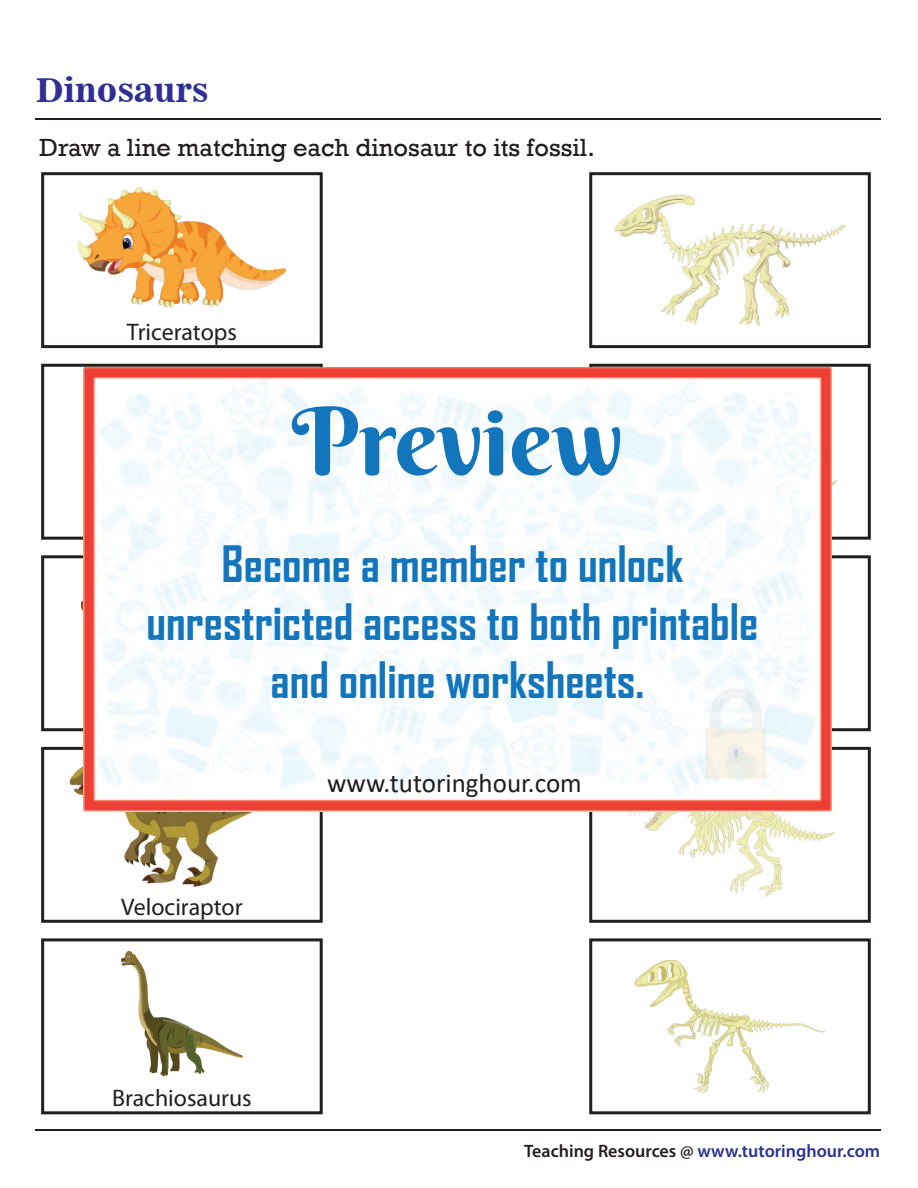
<style>
.page{position:relative;width:918px;height:1188px;background:#fff}
.page>*{position:absolute;margin:0;border:0;box-sizing:border-box;transform-origin:0 0}
.t1{font:94.05px "Berkshire Swash";color:#1375bc}
.t2{font:700 48px/57.6px "Agency FB";color:#1375bc;text-align:center}
.t3{font:33px "News 701 BT Bold A";color:#2e3092}
.t4{font:27px "Calibri";color:#211e1e}
.t5{font:25.5px "Rockwell";color:#231f20}
.t6{font:24px "Myriad Pro";color:#231f20}
.t7{font:600 18px "Myriad Pro";color:#2e3092}
.s1{color:#231f20}
</style>
<div class="page">
<svg style="left:41px;top:172px;width:282px;height:176px"></svg>
<svg style="left:41px;top:747px;width:282px;height:176px"></svg>
<svg style="left:589px;top:364px;width:282px;height:176px"></svg>
<img style="left:831px;top:387px;width:6px;height:130px">
<svg style="left:831px;top:555px;width:40px;height:176px"></svg>
<svg style="left:41px;top:938px;width:282px;height:176px"></svg>
<img style="left:121px;top:951px;width:122px;height:125px">
<svg style="left:41px;top:555px;width:43px;height:176px"></svg>
<svg style="left:589px;top:172px;width:282px;height:176px"></svg>
<img style="left:615px;top:195px;width:230px;height:131px">
<svg style="left:589px;top:938px;width:282px;height:176px"></svg>
<img style="left:635px;top:960px;width:190px;height:133px">
<svg style="left:589px;top:747px;width:282px;height:176px"></svg>
<img style="left:626px;top:772px;width:208px;height:125px">
<svg style="left:41px;top:364px;width:282px;height:176px"></svg>
<hr style="left:35px;top:119px;width:845px;height:1px;background:#231f20">
<hr style="left:35px;top:1130px;width:845px;height:1px;background:#231f20">
<img style="left:84px;top:368px;width:747px;height:443px">
<p class="t3" style="left:36px;top:76px;width:174px">Dinosaurs</p>
<p class="t5" style="left:39px;top:138px;width:557px">Draw a line matching each dinosaur to its fossil.</p>
<p class="t6" style="left:127px;top:323px;width:112px">Triceratops</p>
<h1 class="t1" style="left:292px;top:387px;width:333px">Preview</h1>
<p class="t2" style="left:147px;top:539px;width:613px">Become a member to unlock unrestricted access to both printable and online worksheets.</p>
<p class="t6" style="left:121px;top:898px;width:123px">Velociraptor</p>
<p class="t6" style="left:112px;top:1089px;width:141px">Brachiosaurus</p>
<p class="t4" style="left:327px;top:774px;width:256px">www.tutoringhour.com</p>
<p class="t7" style="left:524px;top:1144px;width:357px"><span class="s1">Teaching Resources @</span> www.tutoringhour.com</p>
</div>
